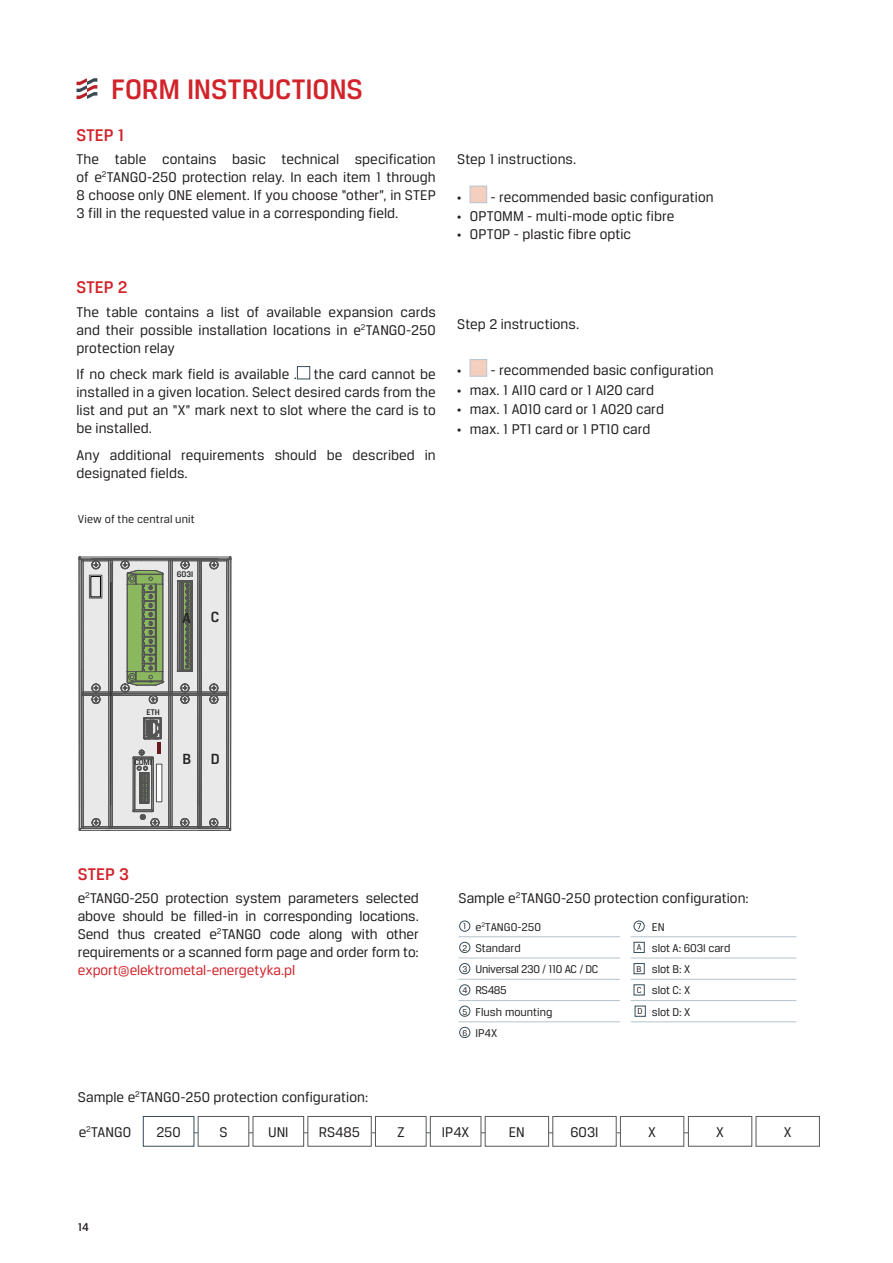
<style>
.page{position:relative;width:893px;height:1263px;background:#fff}
.page>*{position:absolute;margin:0;border:0;box-sizing:border-box;transform-origin:0 0}
.t1{font:500 30px "Breuer Text";letter-spacing:-.005em;color:#d1232a}
.naglowki{font:500 18px "Breuer Text";letter-spacing:.005em;color:#d1232a}
.t2{font:500 15.6px "Breuer Text";color:#222221}
.Breuer_10pt_12int_2mm_przed{font:15px/18px "Breuer Text";color:#231f20;text-align:justify}
.tekst{font:15px "Breuer Text";color:#231f20}
.Beuer_10pt__12int{font:15px "Breuer Text";color:#231f20}
.Breuer_8pt{font:12px "Breuer Text";color:#231f20}
.Breuer_8pt-2{font:12px "Breuer Text";letter-spacing:-.025em;color:#231f20}
.t3{font:500 12px "Breuer Text";color:#231f20}
.punktor{font:9px "Breuer Text";color:#231f20}
.t4{font:500 8.7px "Breuer Text";color:#222221}
.s1{font-family:"Myriad Pro"}
.s2{color:#d1232a}
</style>
<div class="page">
<hr style="left:191px;top:1132px;width:554px;height:1px;background:#57585a">
<svg style="left:458px;top:936px;width:13px;height:1px"></svg>
<hr style="left:471px;top:936px;width:149px;height:1px;background:#b5c3cb">
<svg style="left:458px;top:958px;width:13px;height:1px"></svg>
<hr style="left:471px;top:958px;width:149px;height:1px;background:#b5c3cb">
<svg style="left:458px;top:979px;width:13px;height:1px"></svg>
<hr style="left:471px;top:979px;width:149px;height:1px;background:#b5c3cb">
<svg style="left:458px;top:1000px;width:13px;height:1px"></svg>
<hr style="left:471px;top:1000px;width:149px;height:1px;background:#b5c3cb">
<svg style="left:458px;top:1021px;width:13px;height:1px"></svg>
<hr style="left:471px;top:1021px;width:149px;height:1px;background:#b5c3cb">
<svg style="left:631px;top:936px;width:17px;height:1px"></svg>
<hr style="left:648px;top:936px;width:148px;height:1px;background:#b5c3cb">
<svg style="left:631px;top:958px;width:17px;height:1px"></svg>
<hr style="left:648px;top:958px;width:148px;height:1px;background:#b5c3cb">
<svg style="left:631px;top:979px;width:17px;height:1px"></svg>
<hr style="left:648px;top:979px;width:148px;height:1px;background:#b5c3cb">
<svg style="left:631px;top:1000px;width:17px;height:1px"></svg>
<hr style="left:648px;top:1000px;width:148px;height:1px;background:#b5c3cb">
<svg style="left:631px;top:1021px;width:17px;height:1px"></svg>
<hr style="left:648px;top:1021px;width:148px;height:1px;background:#b5c3cb">
<div style="left:459px;top:921px;width:11px;height:10px;border:1px solid #364d59;border-radius:50%"></div>
<div style="left:634px;top:921px;width:10px;height:10px;border:1px solid #364d59;border-radius:50%"></div>
<svg style="left:637px;top:923px;width:4px;height:6px"></svg>
<div style="left:459px;top:942px;width:11px;height:11px;border:1px solid #364d59;border-radius:50%"></div>
<div style="left:634px;top:942px;width:10px;height:11px;background:#fff;border:1px solid #364d59"></div>
<div style="left:459px;top:963px;width:11px;height:11px;border:1px solid #364d59;border-radius:50%"></div>
<div style="left:634px;top:963px;width:10px;height:11px;background:#fff;border:1px solid #364d59"></div>
<div style="left:459px;top:984px;width:11px;height:11px;border:1px solid #364d59;border-radius:50%"></div>
<div style="left:634px;top:984px;width:10px;height:11px;background:#fff;border:1px solid #364d59"></div>
<div style="left:459px;top:1006px;width:11px;height:10px;border:1px solid #364d59;border-radius:50%"></div>
<div style="left:459px;top:1027px;width:11px;height:11px;border:1px solid #364d59;border-radius:50%"></div>
<div style="left:143px;top:1116px;width:51px;height:30px;background:#fff"></div>
<div style="left:143px;top:1116px;width:51px;height:30px;border:1px solid #364d59"></div>
<div style="left:198px;top:1116px;width:51px;height:30px;background:#fff"></div>
<div style="left:198px;top:1116px;width:51px;height:30px;border:1px solid #57585a"></div>
<div style="left:253px;top:1116px;width:51px;height:30px;background:#fff"></div>
<div style="left:253px;top:1116px;width:51px;height:30px;border:1px solid #57585a"></div>
<div style="left:308px;top:1116px;width:63px;height:30px;background:#fff"></div>
<div style="left:308px;top:1116px;width:63px;height:30px;border:1px solid #57585a"></div>
<div style="left:375px;top:1116px;width:51px;height:30px;background:#fff"></div>
<div style="left:375px;top:1116px;width:51px;height:30px;border:1px solid #57585a"></div>
<div style="left:430px;top:1116px;width:51px;height:30px;background:#fff"></div>
<div style="left:430px;top:1116px;width:51px;height:30px;border:1px solid #57585a"></div>
<div style="left:485px;top:1116px;width:64px;height:30px;background:#fff"></div>
<div style="left:485px;top:1116px;width:64px;height:30px;border:1px solid #57585a"></div>
<div style="left:553px;top:1116px;width:63px;height:30px;background:#fff"></div>
<div style="left:553px;top:1116px;width:63px;height:30px;border:1px solid #57585a"></div>
<div style="left:620px;top:1116px;width:64px;height:30px;background:#fff"></div>
<div style="left:620px;top:1116px;width:64px;height:30px;border:1px solid #57585a"></div>
<div style="left:688px;top:1116px;width:64px;height:30px;background:#fff"></div>
<div style="left:688px;top:1116px;width:64px;height:30px;border:1px solid #57585a"></div>
<div style="left:756px;top:1116px;width:64px;height:30px;border:1px solid #57585a"></div>
<svg style="left:79px;top:556px;width:153px;height:275px"></svg>
<div style="left:176px;top:714px;width:19px;height:97px;background:#e9e9e9"></div>
<svg style="left:77px;top:78px;width:20px;height:21px"></svg>
<div style="left:297px;top:366px;width:13px;height:13px;background:#fff;border:1px solid #364d59"></div>
<div style="left:470px;top:186px;width:17px;height:17px;background:#f4cfc0;border:1px solid #b5c3cb"></div>
<div style="left:470px;top:359px;width:17px;height:17px;background:#f4cfc0;border:1px solid #b5c3cb"></div>
<p class="t1" style="left:111px;top:72px;width:254px">FORM INSTRUCTIONS</p>
<p class="naglowki" style="left:77px;top:125px;width:49px">STEP 1</p>
<p class="Breuer_10pt_12int_2mm_przed" style="left:77px;top:150px;width:361px">The table contains basic technical specification of e<sup>2</sup>TANGO-250 protection relay. In each item 1 through 8 choose only ONE element. If you choose “other”, in STEP 3 fill in the requested value in a corresponding field.</p>
<p class="naglowki" style="left:77px;top:277px;width:52px">STEP 2</p>
<p class="Breuer_10pt_12int_2mm_przed" style="left:77px;top:302px;width:361px">The table contains a list of available expansion cards and their possible installation locations in e<sup>2</sup>TANGO-250 protection relay</p>
<p class="Breuer_10pt_12int_2mm_przed" style="left:77px;top:365px;width:361px">If no check mark field is available . the card cannot be installed in a given location. Select desired cards from the list and put an “X” mark next to slot where the card is to be installed.</p>
<p class="Breuer_10pt_12int_2mm_przed" style="left:77px;top:445px;width:361px">Any additional requirements should be described in designated fields.</p>
<p class="Breuer_8pt" style="left:78px;top:512px;width:119px">View of the central unit</p>
<p class="t4" style="left:177px;top:569px;width:18px">6O3I</p>
<p class="t2" style="left:183px;top:609px;width:10px">A</p>
<p class="t2" style="left:211px;top:609px;width:10px">C</p>
<p class="Beuer_10pt__12int" style="left:457px;top:151px;width:121px">Step 1 instructions.</p>
<p class="Breuer_10pt_12int_2mm_przed" style="left:457px;top:188px;width:258px"><span class="s1">•</span> - recommended basic configuration</p>
<p class="Breuer_10pt_12int_2mm_przed" style="left:457px;top:207px;width:219px"><span class="s1">•</span> OPTOMM - multi-mode optic fibre</p>
<p class="Breuer_10pt_12int_2mm_przed" style="left:457px;top:225px;width:176px"><span class="s1">•</span> OPTOP - plastic fibre optic</p>
<p class="Breuer_10pt_12int_2mm_przed" style="left:457px;top:315px;width:124px">Step 2 instructions.</p>
<p class="Breuer_10pt_12int_2mm_przed" style="left:457px;top:361px;width:258px"><span class="s1">•</span> - recommended basic configuration</p>
<p class="Breuer_10pt_12int_2mm_przed" style="left:457px;top:381px;width:198px"><span class="s1">•</span> max. 1 AI10 card or 1 AI20 card</p>
<p class="Breuer_10pt_12int_2mm_przed" style="left:457px;top:400px;width:208px"><span class="s1">•</span> max. 1 A010 card or 1 A020 card</p>
<p class="Breuer_10pt_12int_2mm_przed" style="left:457px;top:420px;width:195px"><span class="s1">•</span> max. 1 PT1 card or 1 PT10 card</p>
<p class="t4" style="left:146px;top:708px;width:15px">ETH</p>
<p class="t4" style="left:135px;top:758px;width:19px">COM1</p>
<p class="t2" style="left:211px;top:750px;width:10px">D</p>
<p class="t2" style="left:182px;top:750px;width:10px">B</p>
<p class="naglowki" style="left:78px;top:864px;width:53px">STEP 3</p>
<p class="Breuer_10pt_12int_2mm_przed" style="left:78px;top:889px;width:343px">e<sup>2</sup>TANGO-250 protection system parameters selected above should be filled-in in corresponding locations.<br>Send thus created e<sup>2</sup>TANGO code along with other requirements or a scanned form page and order form to: <span class="s2">export@elektrometal-energetyka.pl</span></p>
<p class="Breuer_10pt_12int_2mm_przed" style="left:78px;top:1087px;width:292px">Sample e<sup>2</sup>TANGO-250 protection configuration:</p>
<p class="Breuer_10pt_12int_2mm_przed" style="left:458px;top:889px;width:292px">Sample e<sup>2</sup>TANGO-250 protection configuration:</p>
<p class="punktor" style="left:463px;top:921px;width:5px">1</p>
<p class="Breuer_8pt" style="left:475px;top:920px;width:67px">e<sup>2</sup>TANGO-250</p>
<p class="Breuer_8pt" style="left:652px;top:920px;width:14px">EN</p>
<p class="punktor" style="left:463px;top:943px;width:6px">2</p>
<p class="Breuer_8pt" style="left:475px;top:941px;width:47px">Standard</p>
<p class="punktor" style="left:637px;top:942px;width:6px">A</p>
<p class="Breuer_8pt" style="left:652px;top:941px;width:80px">slot A: 6O3I card</p>
<p class="punktor" style="left:462px;top:964px;width:6px">3</p>
<p class="Breuer_8pt-2" style="left:475px;top:963px;width:125px">Universal 230 / 110 AC / DC</p>
<p class="punktor" style="left:637px;top:964px;width:6px">B</p>
<p class="Breuer_8pt" style="left:652px;top:963px;width:40px">slot B: X</p>
<p class="punktor" style="left:462px;top:985px;width:6px">4</p>
<p class="Breuer_8pt" style="left:475px;top:984px;width:33px">RS485</p>
<p class="punktor" style="left:637px;top:985px;width:6px">C</p>
<p class="Breuer_8pt" style="left:652px;top:984px;width:40px">slot C: X</p>
<p class="punktor" style="left:462px;top:1006px;width:6px">5</p>
<p class="Breuer_8pt" style="left:475px;top:1005px;width:79px">Flush mounting</p>
<p class="punktor" style="left:638px;top:1006px;width:7px">D</p>
<p class="Breuer_8pt" style="left:652px;top:1005px;width:40px">slot D: X</p>
<p class="punktor" style="left:462px;top:1028px;width:6px">6</p>
<p class="Breuer_8pt" style="left:475px;top:1026px;width:23px">IP4X</p>
<p class="Beuer_10pt__12int" style="left:79px;top:1124px;width:54px">e<sup>2</sup>TANGO</p>
<p class="tekst" style="left:156px;top:1124px;width:26px">250</p>
<p class="tekst" style="left:219px;top:1124px;width:10px">S</p>
<p class="tekst" style="left:268px;top:1124px;width:22px">UNI</p>
<p class="tekst" style="left:319px;top:1124px;width:43px">RS485</p>
<p class="tekst" style="left:397px;top:1124px;width:9px">Z</p>
<p class="tekst" style="left:442px;top:1124px;width:29px">IP4X</p>
<p class="tekst" style="left:509px;top:1124px;width:18px">EN</p>
<p class="tekst" style="left:570px;top:1124px;width:30px">6O3I</p>
<p class="tekst" style="left:648px;top:1124px;width:9px">X</p>
<p class="tekst" style="left:716px;top:1124px;width:9px">X</p>
<p class="tekst" style="left:784px;top:1124px;width:9px">X</p>
<p class="t3" style="left:78px;top:1220px;width:13px">14</p>
</div>
